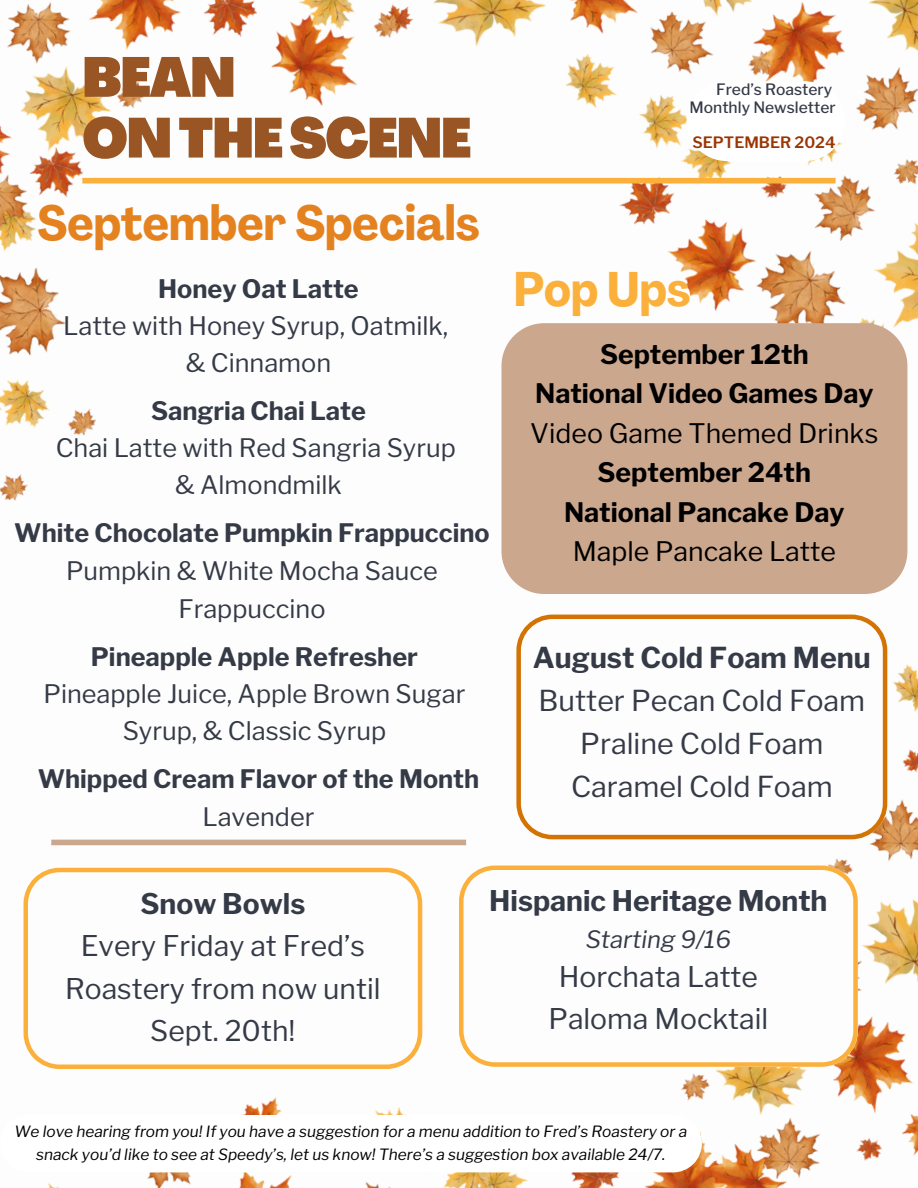
<style>
.page{position:relative;width:918px;height:1188px;background:#fff}
.page>*{position:absolute;margin:0;border:0;box-sizing:border-box;transform-origin:0 0}
.t1{font:900 condensed 55.35px/60.8px "Agrandir";letter-spacing:-.02em;color:#9a5524}
.t2{font:700 condensed 48.3px "Agrandir";color:#e58220}
.t3{font:700 condensed 47.85px "Agrandir";color:#fbb03b}
.t4{font:28.65px/42.8px "Libre Franklin";color:#353a47;text-align:center}
.t5{font:28.35px/42.2px "Libre Franklin";color:#353a47;text-align:center}
.t6{font:700 28.35px "Libre Franklin";color:#353a47}
.t7{font:700 26.7px/39.3px "Libre Franklin";color:#000;text-align:center}
.t8{font:25.35px/37.2px "Libre Franklin";color:#353a47;text-align:center}
.t9{font:700 25.35px/38px "Libre Franklin";color:#353a47;text-align:center}
.t10{font:italic 23.85px "Libre Franklin";color:#353a47}
.t11{font:500 15.6px/18px "Libre Franklin";color:#353a47;text-align:right}
.t12{font:600 15.6px "Libre Franklin";color:#9a3603}
.t13{font:italic 15.45px/22.8px "Libre Franklin";color:#000;text-align:center}
.s1{font-weight:700}
.s2{font-weight:400}
</style>
<div class="page">
<img style="left:501px;top:0;width:417px;height:452px">
<img style="left:547px;top:614px;width:371px;height:557px">
<img style="left:23px;top:839px;width:782px;height:349px">
<img style="left:0;top:0;width:501px;height:501px">
<div style="left:665px;top:282px;width:25px;height:25px;background:#fff;border-radius:50%"></div>
<div style="left:82px;top:178px;width:754px;height:6px;background:#fbb03b"></div>
<svg style="left:516px;top:615px;width:371px;height:224px"></svg>
<div style="left:51px;top:840px;width:415px;height:5px;background:#cba78e"></div>
<svg style="left:24px;top:868px;width:398px;height:201px"></svg>
<div style="left:687px;top:81px;width:158px;height:80px;background:#fff;border-radius:40px"></div>
<svg style="left:23px;top:1115px;width:679px;height:57px"></svg>
<svg style="left:459px;top:866px;width:399px;height:201px"></svg>
<div style="left:501px;top:323px;width:406px;height:271px;background:#cba78e;border-radius:43px"></div>
<h2 class="t1" style="left:82px;top:53px;width:390px">BEAN<br>ONTHESCENE</h2>
<h4 class="t2" style="left:38px;top:204px;width:443px">September Specials</h4>
<h4 class="t8" style="left:63px;top:270px;width:387px"><span class="s1">Honey Oat Latte<br></span>Latte with Honey Syrup, Oatmilk, &amp; Cinnamon</h4>
<h3 class="t8" style="left:56px;top:392px;width:402px"><span class="s1">Sangria Chai Late<br></span>Chai Latte with Red Sangria Syrup &amp; Almondmilk</h3>
<h3 class="t8" style="left:14px;top:514px;width:477px;line-height:38px"><span class="s1">White Chocolate Pumpkin Frappuccino<br></span>Pumpkin &amp; White Mocha Sauce<br>Frappuccino</h3>
<h4 class="t8" style="left:44px;top:638px;width:423px"><span class="s1">Pineapple Apple Refresher<br></span>Pineapple Juice, Apple Brown Sugar<br>Syrup, &amp; Classic Syrup</h4>
<p class="t9" style="left:38px;top:760px;width:443px">Whipped Cream Flavor of the Month<br><span class="s2">Lavender</span></p>
<h3 class="t11" style="left:690px;top:80px;width:148px">Fred’s Roastery<br>Monthly Newsletter</h3>
<p class="t12" style="left:692px;top:133px;width:145px">SEPTEMBER 2024</p>
<p class="t3" style="left:514px;top:271px;width:178px">Pop Ups</p>
<h4 class="t7" style="left:530px;top:335px;width:350px">September 12th<br>National Video Games Day<br><span class="s2">Video Game Themed Drinks<br></span>September 24th<br>National Pancake Day<br><span class="s2">Maple Pancake Latte</span></h4>
<h1 class="t4" style="left:533px;top:637px;width:339px"><span class="s1">August Cold Foam Menu<br></span>Butter Pecan Cold Foam<br>Praline Cold Foam<br>Caramel Cold Foam</h1>
<p class="t5" style="left:65px;top:883px;width:317px"><span class="s1">Snow Bowls<br></span>Every Friday at Fred’s<br>Roastery from now until<br>Sept. 20th!</p>
<h3 class="t6" style="left:489px;top:883px;width:340px">Hispanic Heritage Month</h3>
<h3 class="t10" style="left:586px;top:925px;width:147px">Starting 9/16</h3>
<h3 class="t5" style="left:549px;top:956px;width:221px;line-height:41.7px">Horchata Latte<br>Paloma Mocktail</h3>
<p class="t13" style="left:14px;top:1120px;width:674px">We love hearing from you! If you have a suggestion for a menu addition to Fred’s Roastery or a snack you’d like to see at Speedy’s, let us know! There’s a suggestion box available 24/7.</p>
</div>
